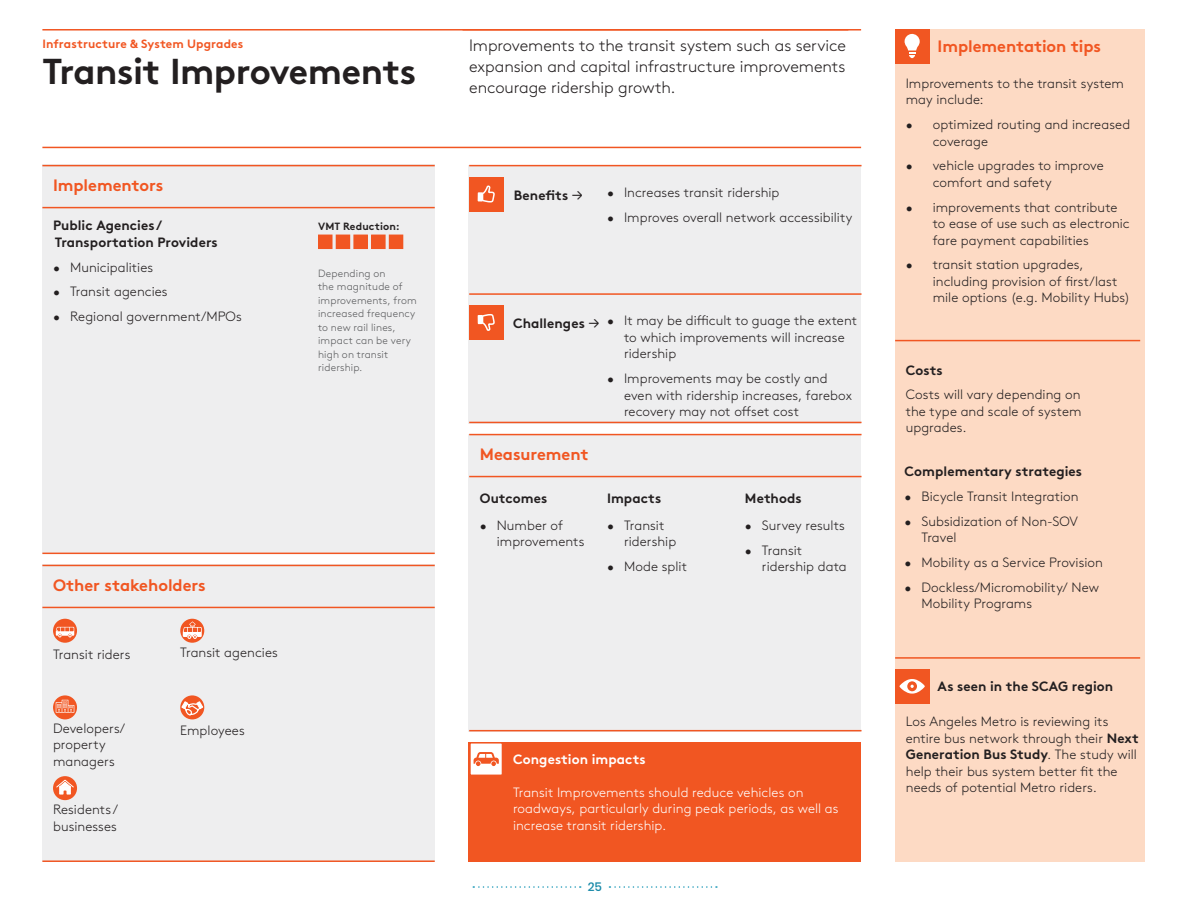
<style>
.page{position:relative;width:1188px;height:918px;background:#fff}
.page>*{position:absolute;margin:0;border:0;box-sizing:border-box;transform-origin:0 0}
.t1{font:700 36px "Brown";letter-spacing:-.015em;color:#231f20}
.t2{font:300 16.5px/21px "Brown";letter-spacing:-.005em;color:#231f20;text-align:justify}
.t3{font:700 16.5px "Brown";color:#f15622}
.t4{font:300 13.5px/16.5px "Brown";letter-spacing:.005em;color:#231f20}
.t5{font:700 13.5px/16.5px "Brown";letter-spacing:.005em;color:#231f20}
.t6{font:300 13.5px/16.5px "Brown";color:#fff}
.t7{font:700 13.5px "Brown";letter-spacing:.005em;color:#fff}
.t8{font:700 12px "Brown";letter-spacing:.005em;color:#f15622}
.t9{font:500 12px "Poppins";color:#1587a7}
.t10{font:300 10.5px/13.5px "Brown";letter-spacing:.015em;color:#57585a}
.t11{font:700 10.5px "Brown";letter-spacing:.015em;color:#231f20}
.s1{font-family:"Archia";font-weight:400}
.s2{font-weight:700}
</style>
<div class="page">
<svg style="left:473px;top:886px;width:108px;height:2px"></svg>
<svg style="left:609px;top:886px;width:108px;height:2px"></svg>
<div style="left:42px;top:165px;width:393px;height:389px;background:#eeeeef"></div>
<div style="left:42px;top:565px;width:393px;height:297px;background:#eeeeef"></div>
<div style="left:469px;top:165px;width:392px;height:258px;background:#eeeeef"></div>
<div style="left:469px;top:434px;width:392px;height:297px;background:#eeeeef"></div>
<div style="left:895px;top:29px;width:249px;height:833px;background:#fddac4"></div>
<div style="left:469px;top:742px;width:392px;height:120px;background:#f15622"></div>
<svg style="left:53px;top:619px;width:24px;height:24px"></svg>
<svg style="left:180px;top:619px;width:24px;height:24px"></svg>
<div style="left:180px;top:695px;width:24px;height:24px;background:#f15622;border-radius:50%"></div>
<svg style="left:53px;top:695px;width:24px;height:24px"></svg>
<div style="left:53px;top:776px;width:24px;height:24px;background:#f15622;border-radius:50%"></div>
<div style="left:470px;top:743px;width:32px;height:32px;background:#fff"></div>
<div style="left:469px;top:742px;width:34px;height:34px;border:2px solid #f15622"></div>
<svg style="left:474px;top:752px;width:25px;height:14px"></svg>
<div style="left:319px;top:235px;width:13px;height:14px;background:#f15622"></div>
<div style="left:318px;top:235px;width:14px;height:14px;border:1px solid #f15622"></div>
<div style="left:354px;top:235px;width:13px;height:14px;background:#f15622"></div>
<div style="left:354px;top:235px;width:14px;height:14px;border:1px solid #f15622"></div>
<div style="left:336px;top:235px;width:14px;height:14px;background:#f15622"></div>
<div style="left:372px;top:235px;width:13px;height:14px;background:#f15622"></div>
<div style="left:371px;top:235px;width:14px;height:14px;border:1px solid #f15622"></div>
<div style="left:389px;top:235px;width:14px;height:14px;background:#f15622"></div>
<div style="left:469px;top:177px;width:34px;height:34px;background:#f15622"></div>
<div style="left:469px;top:305px;width:34px;height:34px;background:#f15622"></div>
<div style="left:895px;top:669px;width:34px;height:34px;background:#f15622"></div>
<div style="left:895px;top:29px;width:34px;height:34px;background:#f15622"></div>
<svg style="left:56px;top:700px;width:18px;height:13px"></svg>
<svg style="left:56px;top:627px;width:18px;height:10px"></svg>
<svg style="left:183px;top:621px;width:19px;height:18px"></svg>
<svg style="left:180px;top:695px;width:24px;height:23px"></svg>
<hr style="left:42px;top:29px;width:806px;height:2px;background:#f15622">
<hr style="left:42px;top:147px;width:819px;height:1px;background:#f15622">
<hr style="left:42px;top:165px;width:393px;height:1px;background:#f15622">
<hr style="left:42px;top:207px;width:393px;height:1px;background:#f15622">
<hr style="left:42px;top:553px;width:393px;height:1px;background:#f15622">
<hr style="left:42px;top:565px;width:393px;height:1px;background:#f15622">
<hr style="left:42px;top:607px;width:393px;height:1px;background:#f15622">
<hr style="left:42px;top:860px;width:393px;height:2px;background:#f15622">
<hr style="left:895px;top:340px;width:245px;height:1px;background:#f15622">
<hr style="left:895px;top:657px;width:245px;height:2px;background:#f15622">
<hr style="left:463px;top:29px;width:398px;height:2px;background:#f15622">
<hr style="left:469px;top:165px;width:393px;height:1px;background:#f15622">
<hr style="left:469px;top:293px;width:393px;height:2px;background:#f15622">
<hr style="left:469px;top:422px;width:393px;height:1px;background:#f15622">
<hr style="left:469px;top:434px;width:393px;height:1px;background:#f15622">
<hr style="left:469px;top:476px;width:393px;height:1px;background:#f15622">
<hr style="left:469px;top:730px;width:393px;height:1px;background:#f15622">
<svg style="left:904px;top:33px;width:16px;height:25px"></svg>
<svg style="left:478px;top:186px;width:17px;height:17px"></svg>
<div style="left:478px;top:192px;width:5px;height:9px;border:2px solid #fff"></div>
<svg style="left:478px;top:314px;width:17px;height:17px"></svg>
<div style="left:478px;top:315px;width:5px;height:9px;border:2px solid #fff"></div>
<svg style="left:899px;top:679px;width:26px;height:15px"></svg>
<svg style="left:56px;top:779px;width:18px;height:16px"></svg>
<p class="t8" style="left:42px;top:34px;width:202px">Infrastructure &amp; System Upgrades</p>
<p class="t1" style="left:42px;top:42px;width:375px">Transit Improvements</p>
<p class="t2" style="left:469px;top:34px;width:378px">Improvements to the transit system such as service expansion and capital infrastructure improvements encourage ridership growth.</p>
<p class="t3" style="left:53px;top:172px;width:112px">Implementors</p>
<p class="t4" style="left:607px;top:183px;width:174px">• Increases transit ridership</p>
<p class="t4" style="left:607px;top:208px;width:247px">• Improves overall network accessibility</p>
<p class="t5" style="left:514px;top:185px;width:71px">Benefits <span class="s1">→</span></p>
<p class="t5" style="left:53px;top:216px;width:166px">Public Agencies /<br>Transportation Providers</p>
<p class="t4" style="left:53px;top:258px;width:102px">• Municipalities</p>
<p class="t4" style="left:53px;top:282px;width:116px">• Transit agencies</p>
<p class="t4" style="left:53px;top:307px;width:190px">• Regional government/MPOs</p>
<p class="t4" style="left:624px;top:312px;width:235px;text-indent:-17px">• It may be difficult to guage the extent to which improvements will increase ridership</p>
<p class="t4" style="left:624px;top:369px;width:229px;text-indent:-17px">• Improvements may be costly and even with ridership increases, farebox recovery may not offset cost</p>
<p class="t11" style="left:318px;top:218px;width:83px">VMT Reduction:</p>
<p class="t10" style="left:318px;top:266px;width:100px">Depending on<br>the magnitude of improvements, from increased frequency to new rail lines, impact can be very high on transit ridership.</p>
<p class="t5" style="left:513px;top:314px;width:88px">Challenges <span class="s1">→</span></p>
<p class="t3" style="left:480px;top:441px;width:110px">Measurement</p>
<p class="t3" style="left:53px;top:572px;width:154px">Other stakeholders</p>
<p class="t4" style="left:53px;top:645px;width:79px">Transit riders</p>
<p class="t4" style="left:180px;top:643px;width:99px">Transit agencies</p>
<p class="t4" style="left:53px;top:719px;width:74px">Developers/ property managers</p>
<p class="t4" style="left:53px;top:801px;width:67px">Residents / businesses</p>
<p class="t4" style="left:180px;top:721px;width:66px">Employees</p>
<p class="t5" style="left:480px;top:489px;width:69px">Outcomes</p>
<p class="t5" style="left:607px;top:489px;width:56px">Impacts</p>
<p class="t5" style="left:745px;top:489px;width:58px">Methods</p>
<p class="t4" style="left:497px;top:516px;width:89px;text-indent:-17px">• Number of improvements</p>
<p class="t4" style="left:624px;top:516px;width:54px;text-indent:-17px">• Transit ridership</p>
<p class="t4" style="left:607px;top:557px;width:82px">• Mode split</p>
<p class="t4" style="left:745px;top:516px;width:102px">• Survey results</p>
<p class="t4" style="left:762px;top:541px;width:86px;text-indent:-17px">• Transit ridership data</p>
<p class="t7" style="left:513px;top:748px;width:134px">Congestion impacts</p>
<p class="t6" style="left:513px;top:783px;width:327px">Transit Improvements should reduce vehicles on roadways, particularly during peak periods, as well as increase transit ridership.</p>
<p class="t9" style="left:588px;top:880px;width:16px">25</p>
<p class="t3" style="left:938px;top:33px;width:165px">Implementation tips</p>
<p class="t4" style="left:906px;top:74px;width:220px">Improvements to the transit system may include:</p>
<p class="t4" style="left:933px;top:115px;width:199px;text-indent:-27px">• optimized routing and increased coverage</p>
<p class="t4" style="left:933px;top:156px;width:172px;text-indent:-27px">• vehicle upgrades to improve comfort and safety</p>
<p class="t4" style="left:933px;top:198px;width:198px;text-indent:-27px">• improvements that contribute to ease of use such as electronic fare payment capabilities</p>
<p class="t4" style="left:933px;top:255px;width:199px;text-indent:-27px">• transit station upgrades, including provision of first/last mile options (e.g. Mobility Hubs)</p>
<p class="t4" style="left:906px;top:357px;width:176px;line-height:24.8px"><span class="s2">Costs<br></span>Costs will vary depending on</p>
<p class="t4" style="left:906px;top:402px;width:177px">the type and scale of system upgrades.</p>
<p class="t5" style="left:905px;top:462px;width:179px">Complementary strategies</p>
<p class="t4" style="left:905px;top:487px;width:176px">• Bicycle Transit Integration</p>
<p class="t4" style="left:922px;top:512px;width:158px;text-indent:-17px">• Subsidization of Non-SOV<br>Travel</p>
<p class="t4" style="left:905px;top:553px;width:200px">• Mobility as a Service Provision</p>
<p class="t4" style="left:922px;top:578px;width:179px;text-indent:-17px">• Dockless/Micromobility/ New<br>Mobility Programs</p>
<p class="t5" style="left:938px;top:677px;width:177px">As seen in the SCAG region</p>
<p class="t4" style="left:906px;top:712px;width:235px">Los Angeles Metro is reviewing its entire bus network through their <span class="s2">Next Generation Bus Study</span>. The study will help their bus system better fit the needs of potential Metro riders.</p>
</div>
